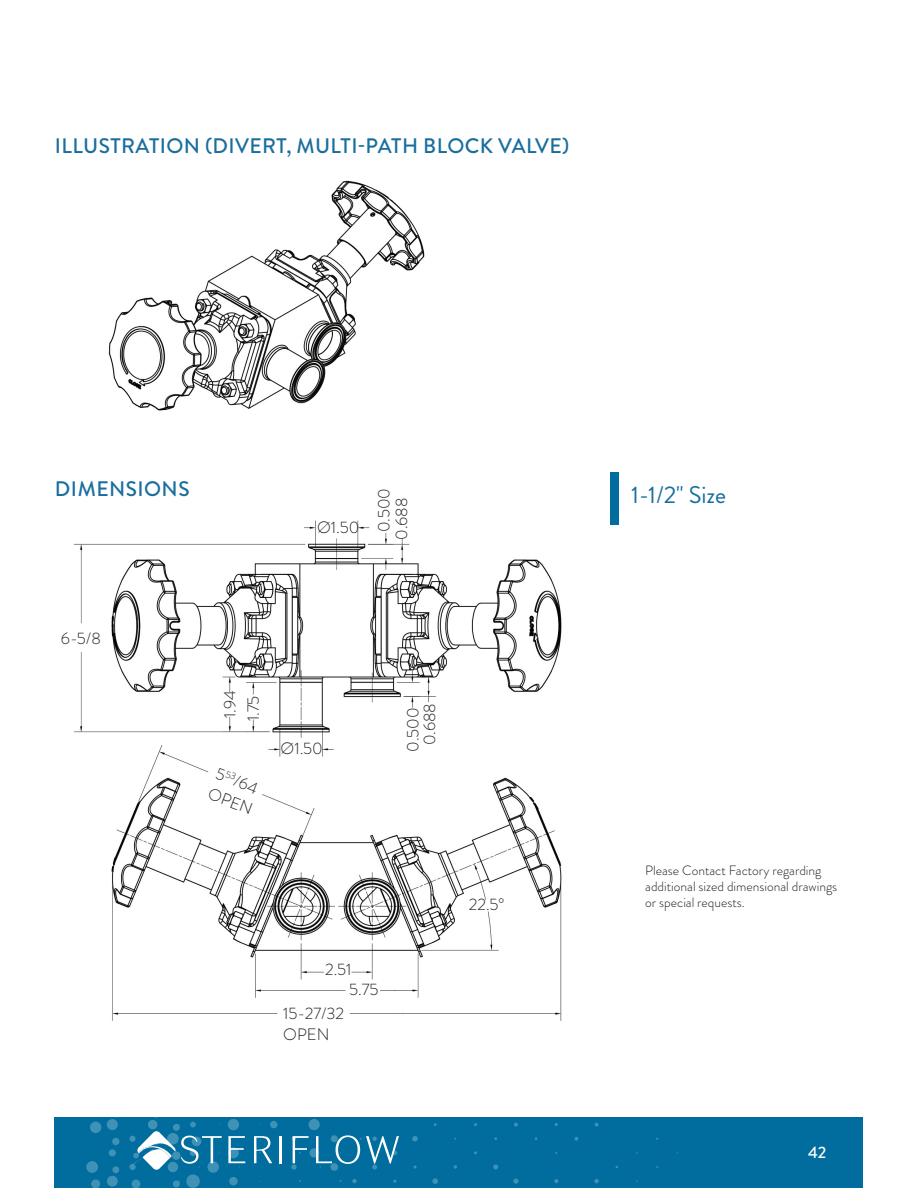
<style>
.page{position:relative;width:918px;height:1188px;background:#fff}
.page>*{position:absolute;margin:0;border:0;box-sizing:border-box;transform-origin:0 0}
.t1{font:24px "Brandon Grotesque";color:#196e9e}
.Orange_Headers{font:500 21px "Brandon Grotesque";letter-spacing:.02em;color:#196e9e}
.Bullets_2{font:300 16.5px/21px "Brandon Grotesque";color:#231f20}
.t2{font:500 16.5px "Brandon Grotesque";color:#fff}
.t3{font:300 13.5px/16.2px "Brandon Grotesque";color:#231f20}
</style>
<div class="page">
<div style="left:54px;top:1118px;width:808px;height:70px;background:#006d9e"></div>
<hr style="left:280px;top:1136px;width:2px;height:27px;background:#fff">
<svg style="left:228px;top:1136px;width:17px;height:32px"></svg>
<svg style="left:254px;top:1136px;width:18px;height:27px"></svg>
<div style="left:91px;top:1179px;width:9px;height:9px;background:#3f91b5;border-radius:50%"></div>
<div style="left:109px;top:1149px;width:7px;height:7px;background:#3f91b5;border-radius:50%"></div>
<div style="left:129px;top:1164px;width:7px;height:6px;background:#3f91b5;border-radius:50%"></div>
<div style="left:129px;top:1136px;width:7px;height:6px;background:#3f91b5;border-radius:50%"></div>
<div style="left:86px;top:1161px;width:12px;height:12px;background:#3f91b5;border-radius:50%"></div>
<div style="left:173px;top:1180px;width:7px;height:7px;background:#3f91b5;border-radius:50%"></div>
<div style="left:132px;top:1179px;width:8px;height:9px;background:#3f91b5;border-radius:50%"></div>
<div style="left:112px;top:1166px;width:7px;height:7px;background:#3f91b5;border-radius:50%"></div>
<div style="left:107px;top:1176px;width:11px;height:11px;background:#3f91b5;border-radius:50%"></div>
<div style="left:107px;top:1119px;width:11px;height:11px;background:#3f91b5;border-radius:50%"></div>
<svg style="left:513px;top:1179px;width:5px;height:5px"></svg>
<svg style="left:514px;top:1123px;width:4px;height:4px"></svg>
<svg style="left:432px;top:1178px;width:6px;height:6px"></svg>
<svg style="left:413px;top:1165px;width:4px;height:4px"></svg>
<svg style="left:412px;top:1136px;width:6px;height:6px"></svg>
<svg style="left:352px;top:1179px;width:5px;height:4px"></svg>
<div style="left:310px;top:1148px;width:9px;height:9px;background:#3f91b5;border-radius:50%"></div>
<div style="left:229px;top:1177px;width:9px;height:8px;background:#3f91b5;border-radius:50%"></div>
<svg style="left:207px;top:1161px;width:12px;height:12px"></svg>
<svg style="left:168px;top:1162px;width:10px;height:10px"></svg>
<svg style="left:493px;top:1165px;width:5px;height:5px"></svg>
<div style="left:186px;top:1174px;width:14px;height:14px;background:#3f91b5;border-radius:50%"></div>
<div style="left:309px;top:1119px;width:11px;height:11px;background:#3f91b5;border-radius:50%"></div>
<svg style="left:228px;top:1147px;width:11px;height:11px"></svg>
<svg style="left:454px;top:1165px;width:3px;height:4px"></svg>
<div style="left:270px;top:1121px;width:7px;height:7px;background:#3f91b5;border-radius:50%"></div>
<div style="left:148px;top:1120px;width:9px;height:9px;background:#3f91b5;border-radius:50%"></div>
<svg style="left:594px;top:1179px;width:5px;height:4px"></svg>
<svg style="left:575px;top:1137px;width:3px;height:4px"></svg>
<svg style="left:595px;top:1123px;width:4px;height:4px"></svg>
<svg style="left:554px;top:1179px;width:4px;height:4px"></svg>
<div style="left:90px;top:1122px;width:11px;height:11px;background:#3f91b5;border-radius:50%"></div>
<div style="left:112px;top:1138px;width:7px;height:7px;background:#3f91b5;border-radius:50%"></div>
<div style="left:228px;top:1119px;width:11px;height:11px;background:#3f91b5;border-radius:50%"></div>
<svg style="left:291px;top:1136px;width:18px;height:34px"></svg>
<svg style="left:316px;top:1135px;width:83px;height:35px"></svg>
<svg style="left:132px;top:1122px;width:90px;height:48px"></svg>
<img style="left:108px;top:180px;width:317px;height:231px">
<img style="left:73px;top:520px;width:489px;height:501px">
<div style="left:610px;top:472px;width:9px;height:53px;background:#006d9e"></div>
<p class="Orange_Headers" style="left:55px;top:131px;width:516px">ILLUSTRATION (DIVERT, MULTI-PATH BLOCK VALVE)</p>
<p class="Orange_Headers" style="left:55px;top:474px;width:136px">DIMENSIONS</p>
<p class="t1" style="left:631px;top:479px;width:97px">1-1/2" Size</p>
<p class="Bullets_2" style="left:317px;top:516px;width:44px">Ø1.50</p>
<p class="Bullets_2" style="left:373px;top:532px;width:46px;rotate:-90deg">0.500</p>
<p class="Bullets_2" style="left:391px;top:540px;width:44px;rotate:-90deg">0.688</p>
<p class="Bullets_2" style="left:61px;top:628px;width:41px">6-5/8</p>
<p class="Bullets_2" style="left:219px;top:718px;width:29px;rotate:-90deg">1.94</p>
<p class="Bullets_2" style="left:243px;top:721px;width:27px;rotate:-90deg">1.75</p>
<p class="Bullets_2" style="left:220px;top:763px;width:48px;rotate:21deg">5<sup>53</sup>/64<br>OPEN</p>
<p class="Bullets_2" style="left:281px;top:737px;width:44px">Ø1.50</p>
<p class="Bullets_2" style="left:419px;top:745px;width:44px;rotate:-90deg">0.688</p>
<p class="Bullets_2" style="left:402px;top:752px;width:46px;rotate:-90deg">0.500</p>
<p class="Bullets_2" style="left:325px;top:959px;width:28px">2.51</p>
<p class="Bullets_2" style="left:349px;top:979px;width:31px">5.75</p>
<p class="Bullets_2" style="left:283px;top:1003px;width:62px">15-27/32<br>OPEN</p>
<p class="Bullets_2" style="left:469px;top:894px;width:37px">22.5°</p>
<p class="t3" style="left:645px;top:862px;width:194px">Please Contact Factory regarding additional sized dimensional drawings or special requests.</p>
<p class="t2" style="left:808px;top:1141px;width:20px">42</p>
</div>
